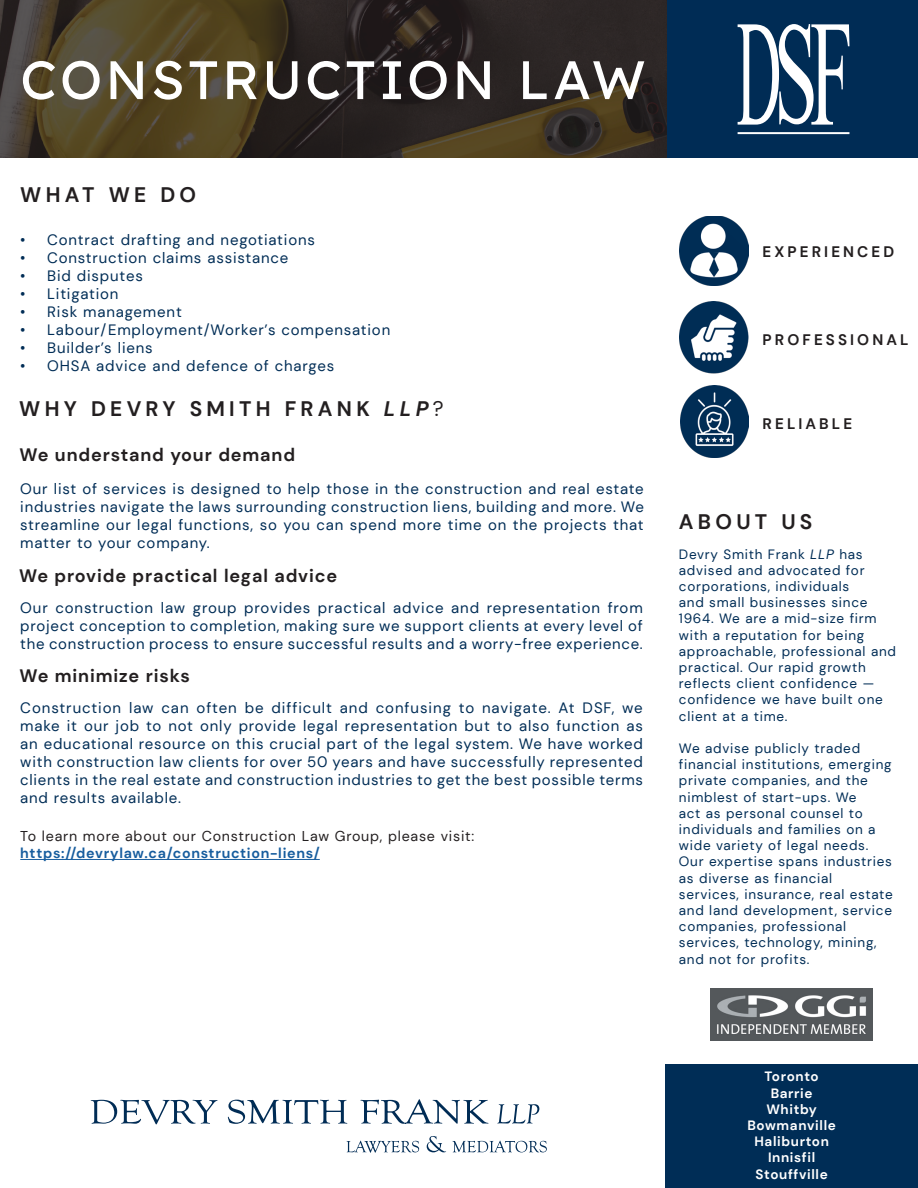
<style>
.page{position:relative;width:918px;height:1188px;background:#fff}
.page>*{position:absolute;margin:0;border:0;box-sizing:border-box;transform-origin:0 0}
.t1{font:54px "Lexend Deca";letter-spacing:.055em;color:#fff}
.t2{font:700 21px "DM Sans";letter-spacing:.205em;color:#231f20}
.t3{font:700 18px "DM Sans";letter-spacing:.05em;color:#231f20}
.t4{font:700 15.3px "DM Sans";letter-spacing:.205em;color:#231f20}
.t5{font:15px/18px "DM Sans";letter-spacing:.055em;color:#002d56;text-align:justify}
.t6{font:14.25px "DM Sans";letter-spacing:.055em;color:#231f20}
.t7{font:700 14.25px "DM Sans";letter-spacing:.05em;color:#175d9e}
.t8{font:13.5px/16.2px "DM Sans";letter-spacing:.055em;color:#002d56}
.t9{font:700 13.5px/16.2px "DM Sans";letter-spacing:.05em;color:#fff;text-align:center}
.s1{font-style:italic}
.s2{font-weight:400}
</style>
<div class="page">
<hr style="left:20px;top:859px;width:300px;height:1px;background:#175d9e">
<svg style="left:346px;top:1136px;width:201px;height:17px"></svg>
<svg style="left:91px;top:1099px;width:448px;height:25px"></svg>
<svg style="left:0;top:0;width:667px;height:158px;background:#3b3224"></svg>
<div style="left:667px;top:0;width:251px;height:158px;background:#002c55"></div>
<svg style="left:738px;top:24px;width:111px;height:101px"></svg>
<hr style="left:738px;top:132px;width:111px;height:2px;background:#fff">
<div style="left:665px;top:1064px;width:253px;height:124px;background:#002d56"></div>
<img style="left:680px;top:386px;width:68px;height:72px">
<img style="left:680px;top:301px;width:68px;height:72px">
<img style="left:680px;top:216px;width:68px;height:70px">
<img style="left:711px;top:989px;width:162px;height:52px">
<p class="t1" style="left:20px;top:49px;width:627px">CONSTRUCTION LAW</p>
<p class="t2" style="left:20px;top:182px;width:178px">WHAT WE DO</p>
<p class="t5" style="left:20px;top:231px;width:296px">• Contract drafting and negotiations</p>
<p class="t5" style="left:20px;top:249px;width:270px">• Construction claims assistance</p>
<p class="t5" style="left:20px;top:267px;width:124px">• Bid disputes</p>
<p class="t5" style="left:20px;top:285px;width:100px">• Litigation</p>
<p class="t5" style="left:20px;top:303px;width:163px">• Risk management</p>
<p class="t5" style="left:20px;top:321px;width:372px">• Labour/Employment/Worker’s compensation</p>
<p class="t5" style="left:20px;top:339px;width:134px">• Builder’s liens</p>
<p class="t5" style="left:20px;top:357px;width:316px">• OHSA advice and defence of charges</p>
<p class="t2" style="left:19px;top:395px;width:426px">WHY DEVRY SMITH FRANK <span class="s1">LLP</span><span class="s2">?</span></p>
<p class="t3" style="left:20px;top:444px;width:277px">We understand your demand</p>
<p class="t5" style="left:20px;top:480px;width:625px">Our list of services is designed to help those in the construction and real estate industries navigate the laws surrounding construction liens, building and more. We streamline our legal functions, so you can spend more time on the projects that matter to your company.</p>
<p class="t3" style="left:19px;top:564px;width:319px">We provide practical legal advice</p>
<p class="t5" style="left:20px;top:599px;width:624px">Our construction law group provides practical advice and representation from project conception to completion, making sure we support clients at every level of the construction process to ensure successful results and a worry-free experience.</p>
<p class="t3" style="left:20px;top:665px;width:172px">We minimize risks</p>
<p class="t5" style="left:20px;top:699px;width:624px">Construction law can often be difficult and confusing to navigate. At DSF, we make it our job to not only provide legal representation but to also function as an educational resource on this crucial part of the legal system. We have worked with construction law clients for over 50 years and have successfully represented clients in the real estate and construction industries to get the best possible terms and results available.</p>
<p class="t6" style="left:20px;top:827px;width:456px">To learn more about our Construction Law Group, please visit:</p>
<p class="t7" style="left:20px;top:844px;width:301px">https://devrylaw.ca/construction-liens/</p>
<p class="t4" style="left:763px;top:242px;width:133px">EXPERIENCED</p>
<p class="t4" style="left:763px;top:330px;width:147px">PROFESSIONAL</p>
<p class="t4" style="left:763px;top:414px;width:91px">RELIABLE</p>
<p class="t2" style="left:679px;top:509px;width:135px">ABOUT US</p>
<p class="t8" style="left:679px;top:546px;width:219px">Devry Smith Frank <span class="s1">LLP</span> has advised and advocated for corporations, individuals<br>and small businesses since<br>1964. We are a mid-size firm with a reputation for being approachable, professional and practical. Our rapid growth reflects client confidence — confidence we have built one client at a time.</p>
<p class="t8" style="left:679px;top:740px;width:215px">We advise publicly traded financial institutions, emerging private companies, and the nimblest of start-ups. We<br>act as personal counsel to individuals and families on a wide variety of legal needs.<br>Our expertise spans industries as diverse as financial services, insurance, real estate and land development, service companies, professional services, technology, mining, and not for profits.</p>
<p class="t9" style="left:747px;top:1069px;width:90px">Toronto<br>Barrie<br>Whitby<br>Bowmanville<br>Haliburton<br>Innisfil<br>Stouffville</p>
</div>
